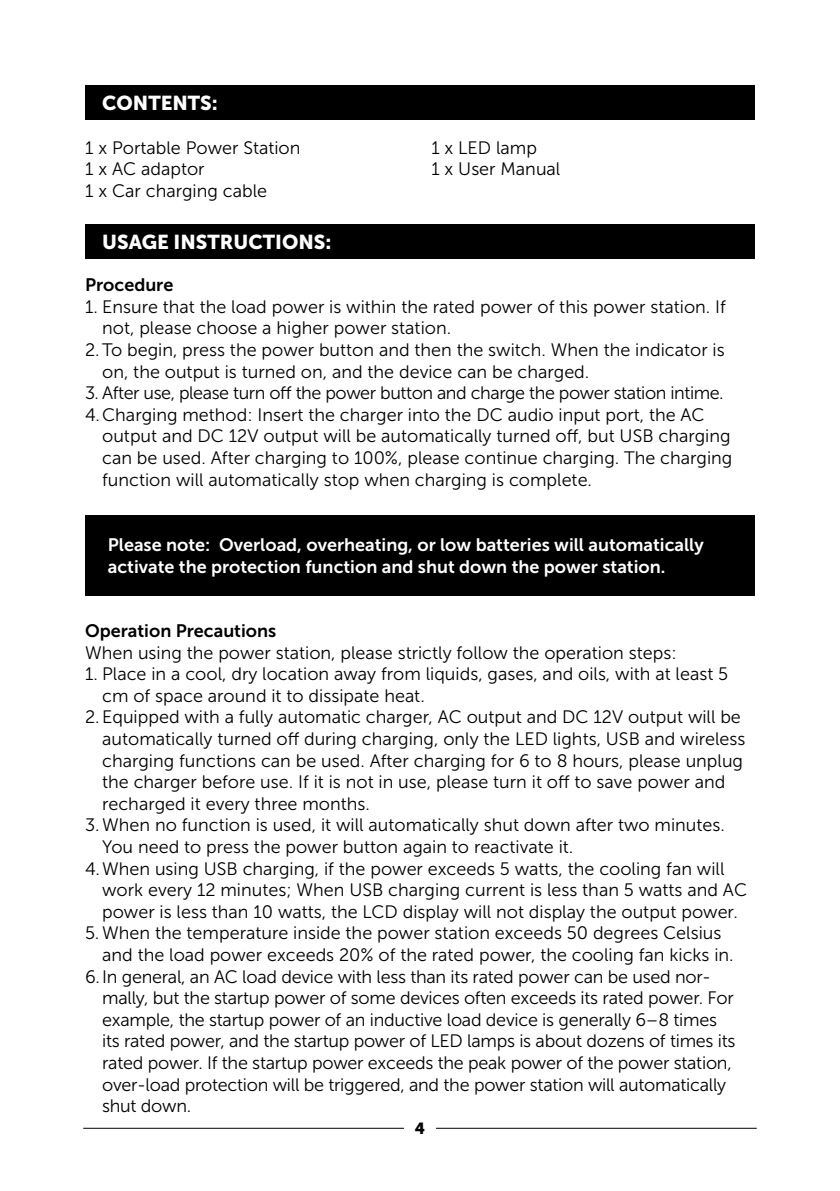
<style>
.page{position:relative;width:840px;height:1191px;background:#fff}
.page>*{position:absolute;margin:0;border:0;box-sizing:border-box;transform-origin:0 0}
.t1{font:20px "Museo Sans 900";color:#fff}
.t2{font:18px/21.6px "Museo Sans 300";color:#000}
.t3{font:18px/21.6px "Museo Sans 300";letter-spacing:-.025em;color:#000}
.t4{font:18px/21.6px "Museo Sans 700";color:#fff}
.t5{font:18px "Museo Sans 700";color:#000}
.t6{font:16px "Museo Sans 900";color:#000}
</style>
<div class="page">
<hr style="left:83px;top:1128px;width:321px;height:1px;background:#000">
<hr style="left:436px;top:1128px;width:320px;height:1px;background:#000">
<div style="left:85px;top:85px;width:669px;height:35px;background:#000"></div>
<div style="left:85px;top:224px;width:669px;height:35px;background:#000"></div>
<div style="left:85px;top:515px;width:669px;height:81px;background:#000"></div>
<p class="t1" style="left:102px;top:92px;width:117px">CONTENTS:</p>
<p class="t2" style="left:85px;top:137px;width:217px">1 x Portable Power Station<br>1 x AC adaptor<br>1 x Car charging cable</p>
<p class="t2" style="left:431px;top:137px;width:130px">1 x LED lamp<br>1 x User Manual</p>
<p class="t1" style="left:102px;top:231px;width:231px">USAGE INSTRUCTIONS:</p>
<p class="t5" style="left:85px;top:275px;width:90px">Procedure</p>
<p class="t2" style="left:85px;top:296px;width:642px">1. Ensure that the load power is within the rated power of this power station. If</p>
<p class="t2" style="left:102px;top:317px;width:350px">not, please choose a higher power station.</p>
<p class="t2" style="left:85px;top:339px;width:640px">2.To begin, press the power button and then the switch. When the indicator is</p>
<p class="t2" style="left:102px;top:361px;width:488px">on, the output is turned on, and the device can be charged.</p>
<p class="t3" style="left:85px;top:382px;width:639px">3. After use, please turn off the power button and charge the power station intime.<br>4.Charging method: Insert the charger into the DC audio input port, the AC</p>
<p class="t2" style="left:102px;top:425px;width:631px;text-align:justify">output and DC 12V output will be automatically turned off, but USB charging can be used. After charging to 100%, please continue charging. The charging function will automatically stop when charging is complete.</p>
<p class="t4" style="left:108px;top:534px;width:597px">Please note: Overload, overheating, or low batteries will automatically activate the protection function and shut down the power station.</p>
<p class="t5" style="left:85px;top:620px;width:193px">Operation Precautions</p>
<p class="t2" style="left:85px;top:641px;width:592px">When using the power station, please strictly follow the operation steps:</p>
<p class="t2" style="left:85px;top:663px;width:644px">1. Place in a cool, dry location away from liquids, gases, and oils, with at least 5</p>
<p class="t2" style="left:102px;top:685px;width:324px">cm of space around it to dissipate heat.</p>
<p class="t2" style="left:85px;top:706px;width:657px">2.Equipped with a fully automatic charger, AC output and DC 12V output will be</p>
<p class="t2" style="left:102px;top:728px;width:644px">automatically turned off during charging, only the LED lights, USB and wireless</p>
<p class="t2" style="left:102px;top:749px;width:642px">charging functions can be used. After charging for 6 to 8 hours, please unplug</p>
<p class="t2" style="left:102px;top:771px;width:624px">the charger before use. If it is not in use, please turn it off to save power and</p>
<p class="t2" style="left:102px;top:793px;width:269px">recharged it every three months.</p>
<p class="t2" style="left:85px;top:814px;width:641px">3.When no function is used, it will automatically shut down after two minutes.</p>
<p class="t2" style="left:102px;top:836px;width:472px">You need to press the power button again to reactivate it.</p>
<p class="t2" style="left:85px;top:857px;width:640px">4.When using USB charging, if the power exceeds 5 watts, the cooling fan will</p>
<p class="t2" style="left:102px;top:879px;width:646px">work every 12 minutes; When USB charging current is less than 5 watts and AC</p>
<p class="t2" style="left:102px;top:901px;width:637px">power is less than 10 watts, the LCD display will not display the output power.</p>
<p class="t2" style="left:85px;top:922px;width:637px">5.When the temperature inside the power station exceeds 50 degrees Celsius</p>
<p class="t2" style="left:102px;top:944px;width:632px">and the load power exceeds 20% of the rated power, the cooling fan kicks in.</p>
<p class="t2" style="left:85px;top:965px;width:627px">6.In general, an AC load device with less than its rated power can be used nor-</p>
<p class="t2" style="left:102px;top:987px;width:633px">mally, but the startup power of some devices often exceeds its rated power. For</p>
<p class="t2" style="left:102px;top:1009px;width:616px">example, the startup power of an inductive load device is generally 6–8 times</p>
<p class="t2" style="left:102px;top:1030px;width:634px">its rated power, and the startup power of LED lamps is about dozens of times its</p>
<p class="t2" style="left:102px;top:1052px;width:630px">rated power. If the startup power exceeds the peak power of the power station,</p>
<p class="t2" style="left:102px;top:1073px;width:625px">over-load protection will be triggered, and the power station will automatically</p>
<p class="t2" style="left:102px;top:1095px;width:91px">shut down.</p>
<p class="t6" style="left:414px;top:1119px;width:12px">4</p>
</div>
